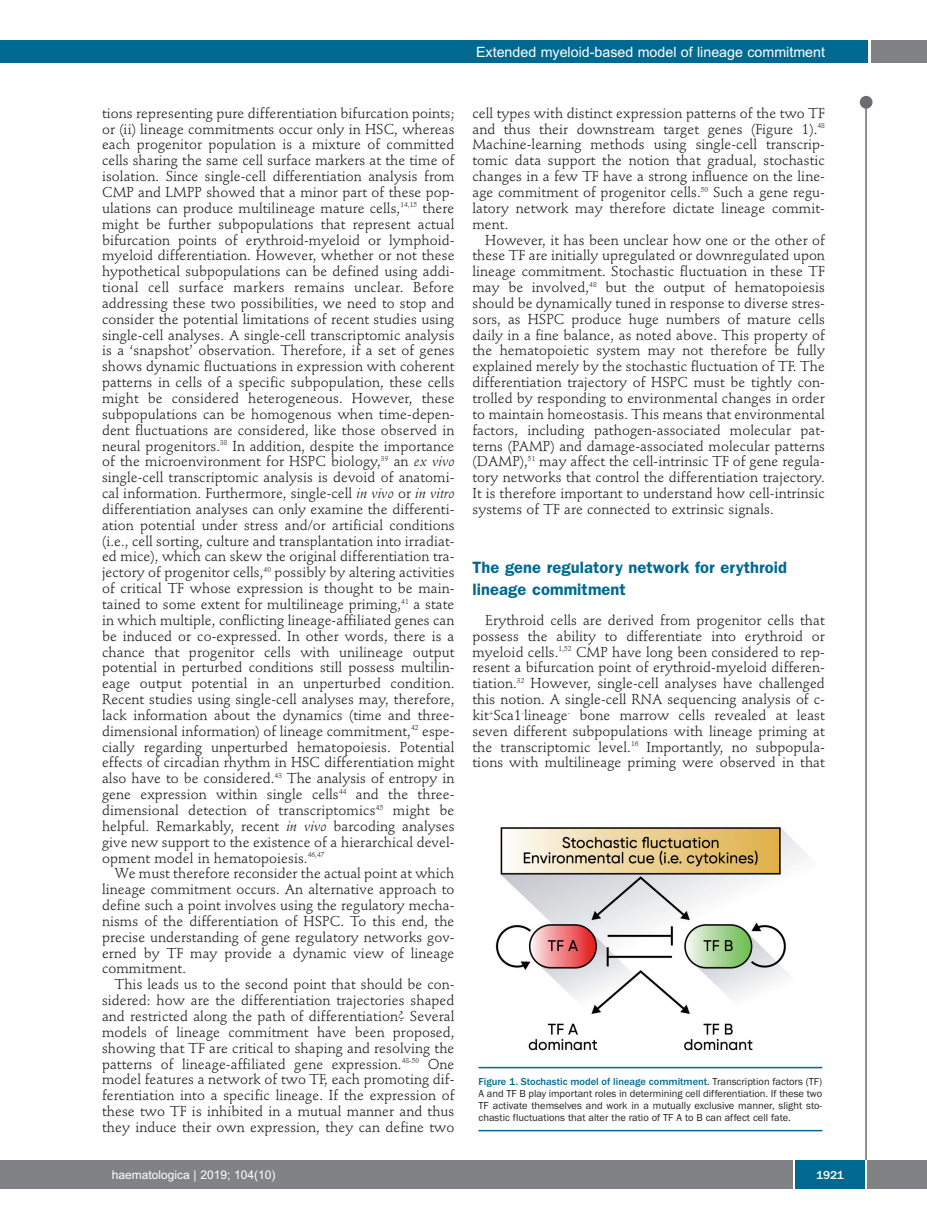
<style>
.page{position:relative;width:927px;height:1225px;background:#fff}
.page>*{position:absolute;margin:0;border:0;box-sizing:border-box;transform-origin:0 0}
.t1{font:600 16.5px/21.6px "Franklin Gothic";letter-spacing:.005em;color:#006991}
.t2{font:14.25px/15.9px "Stempel Schneidler";letter-spacing:.005em;color:#231f20;text-align:justify}
.t3{font:14.25px "Arial";color:#fff}
.t4{font:12px "Arial";color:#fff}
.t5{font:500 12px "Franklin Gothic";color:#fff}
.t6{font:10.5px/12px "Franklin Gothic";color:#231f20;text-align:justify}
.s1{font-style:italic}
.s2{font-weight:500;color:#006991}
</style>
<div class="page">
<div style="left:860px;top:96px;width:12px;height:13px;background:#6c6d70;border-radius:50%"></div>
<hr style="left:865px;top:98px;width:2px;height:1062px;background:#6c6d70">
<div style="left:871px;top:40px;width:56px;height:22px;background:#808285"></div>
<div style="left:18px;top:40px;width:849px;height:22px;background:#006991"></div>
<div style="left:17px;top:1160px;width:910px;height:28px;background:#808285"></div>
<div style="left:795px;top:1160px;width:70px;height:28px;background:#006991"></div>
<hr style="left:793px;top:1160px;width:2px;height:28px;background:#fff">
<hr style="left:865px;top:1160px;width:2px;height:28px;background:#fff">
<div style="left:0;top:40px;width:19px;height:22px;background:#006991"></div>
<div style="left:0;top:1160px;width:18px;height:28px;background:#808285"></div>
<img style="left:495px;top:827px;width:313px;height:224px">
<hr style="left:478px;top:1066px;width:344px;height:2px;background:#006991">
<hr style="left:478px;top:1129px;width:344px;height:2px;background:#006991">
<p class="t3" style="left:476px;top:44px;width:350px">Extended myeloid-based model of lineage commitment</p>
<p class="t2" style="left:102px;top:106px;width:354px">tions representing pure differentiation bifurcation points; or (ii) lineage commitments occur only in HSC, whereas each progenitor population is a mixture of committed cells sharing the same cell surface markers at the time of isolation. Since single-cell differentiation analysis from CMP and LMPP showed that a minor part of these pop&shy;ulations can produce multilineage mature cells,<sup>14,15</sup> there might be further subpopulations that represent actual bifurcation points of erythroid-myeloid or lymphoid&shy;myeloid differentiation. However, whether or not these hypothetical subpopulations can be defined using addi&shy;tional cell surface markers remains unclear. Before addressing these two possibilities, we need to stop and consider the potential limitations of recent studies using single-cell analyses. A single-cell transcriptomic analysis is a ‘snapshot’ observation. Therefore, if a set of genes shows dynamic fluctuations in expression with coherent patterns in cells of a specific subpopulation, these cells might be considered heterogeneous. However, these subpopulations can be homogenous when time-depen&shy;dent fluctuations are considered, like those observed in neural progenitors.<sup>38</sup> In addition, despite the importance of the microenvironment for HSPC biology,<sup>39</sup> an <span class="s1">ex vivo </span>single-cell transcriptomic analysis is devoid of anatomi&shy;cal information. Furthermore, single-cell <span class="s1">in vivo</span> or <span class="s1">in vitro </span>differentiation analyses can only examine the differenti&shy;ation potential under stress and/or artificial conditions (i.e., cell sorting, culture and transplantation into irradiat&shy;ed mice), which can skew the original differentiation tra&shy;jectory of progenitor cells,<sup>40</sup> possibly by altering activities of critical TF whose expression is thought to be main&shy;tained to some extent for multilineage priming,<sup>41</sup> a state in which multiple, conflicting lineage-affiliated genes can be induced or co-expressed. In other words, there is a chance that progenitor cells with unilineage output potential in perturbed conditions still possess multilin&shy;eage output potential in an unperturbed condition.<br>Recent studies using single-cell analyses may, therefore, lack information about the dynamics (time and three&shy;dimensional information) of lineage commitment,<sup>42</sup> espe&shy;cially regarding unperturbed hematopoiesis. Potential effects of circadian rhythm in HSC differentiation might also have to be considered.<sup>43</sup> The analysis of entropy in gene expression within single cells<sup>44</sup> and the three&shy;dimensional detection of transcriptomics<sup>45</sup> might be helpful. Remarkably, recent <span class="s1">in vivo</span> barcoding analyses give new support to the existence of a hierarchical devel&shy;opment model in hematopoiesis.<sup>46,47</sup></p>
<p class="t2" style="left:102px;top:867px;width:354px;text-indent:13px">We must therefore reconsider the actual point at which lineage commitment occurs. An alternative approach to define such a point involves using the regulatory mecha&shy;nisms of the differentiation of HSPC. To this end, the precise understanding of gene regulatory networks gov&shy;erned by TF may provide a dynamic view of lineage commitment.</p>
<p class="t2" style="left:102px;top:978px;width:354px;text-indent:13px">This leads us to the second point that should be con&shy;sidered: how are the differentiation trajectories shaped and restricted along the path of differentiation? Several models of lineage commitment have been proposed, showing that TF are critical to shaping and resolving the patterns of lineage-affiliated gene expression.<sup>48-50</sup> One model features a network of two TF, each promoting dif&shy;ferentiation into a specific lineage. If the expression of these two TF is inhibited in a mutual manner and thus they induce their own expression, they can define two</p>
<p class="t2" style="left:472px;top:106px;width:354px">cell types with distinct expression patterns of the two TF and thus their downstream target genes (Figure 1).<sup>48<br></sup>Machine-learning methods using single-cell transcrip&shy;tomic data support the notion that gradual, stochastic changes in a few TF have a strong influence on the line&shy;age commitment of progenitor cells.<sup>50</sup> Such a gene regu&shy;latory network may therefore dictate lineage commit&shy;ment.</p>
<p class="t2" style="left:472px;top:233px;width:354px;text-indent:13px">However, it has been unclear how one or the other of these TF are initially upregulated or downregulated upon lineage commitment. Stochastic fluctuation in these TF may be involved,<sup>48</sup> but the output of hematopoiesis should be dynamically tuned in response to diverse stres&shy;sors, as HSPC produce huge numbers of mature cells daily in a fine balance, as noted above. This property of the hematopoietic system may not therefore be fully explained merely by the stochastic fluctuation of TF. The differentiation trajectory of HSPC must be tightly con&shy;trolled by responding to environmental changes in order to maintain homeostasis. This means that environmental factors, including pathogen-associated molecular pat&shy;terns (PAMP) and damage-associated molecular patterns (DAMP),<sup>51</sup> may affect the cell-intrinsic TF of gene regula&shy;tory networks that control the differentiation trajectory.<br>It is therefore important to understand how cell-intrinsic systems of TF are connected to extrinsic signals.</p>
<p class="t1" style="left:472px;top:558px;width:316px">The gene regulatory network for erythroid lineage commitment</p>
<p class="t2" style="left:472px;top:613px;width:354px;text-indent:13px">Erythroid cells are derived from progenitor cells that possess the ability to differentiate into erythroid or myeloid cells.<sup>1,52</sup> CMP have long been considered to rep&shy;resent a bifurcation point of erythroid-myeloid differen&shy;tiation.<sup>32</sup> However, single-cell analyses have challenged this notion. A single-cell RNA sequencing analysis of c&shy;kit<sup>+</sup>Sca1<sup>-</sup>lineage<sup>-</sup> bone marrow cells revealed at least seven different subpopulations with lineage priming at the transcriptomic level.<sup>16</sup> Importantly, no subpopula&shy;tions with multilineage priming were observed in that</p>
<p class="t6" style="left:478px;top:1075px;width:345px"><span class="s2">Figure 1. Stochastic model of lineage commitment.</span> Transcription factors (TF)<br>A and TF B play important roles in determining cell differentiation. If these two TF activate themselves and work in a mutually exclusive manner, slight sto&shy;chastic fluctuations that alter the ratio of TF A to B can affect cell fate.</p>
<p class="t4" style="left:112px;top:1167px;width:165px">haematologica | 2019; 104(10)</p>
<p class="t5" style="left:816px;top:1167px;width:29px">1921</p>
</div>
